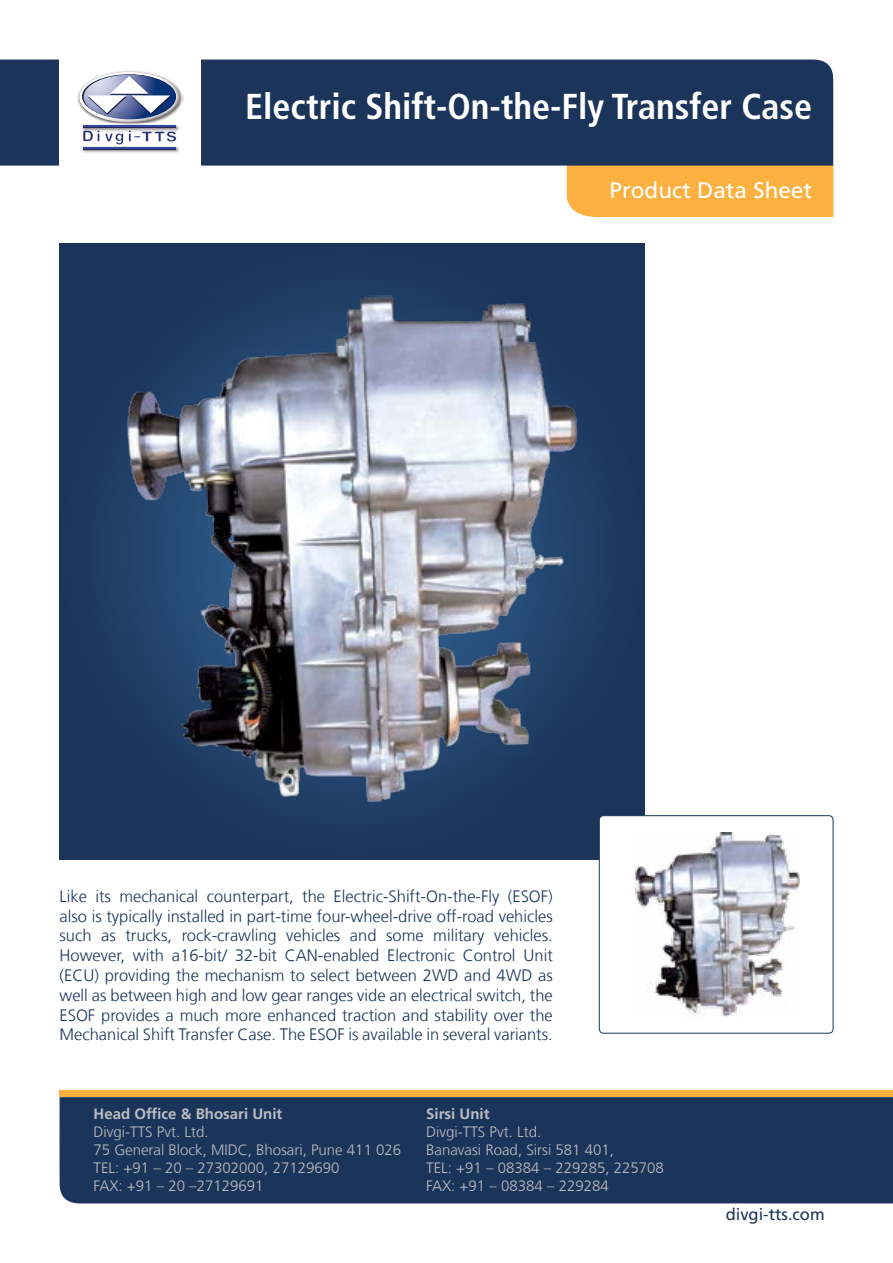
<style>
.page{position:relative;width:893px;height:1263px;background:#fff}
.page>*{position:absolute;margin:0;border:0;box-sizing:border-box;transform-origin:0 0}
.t1{font:700 condensed 36px "Frutiger LT Com";color:#fff}
.t2{font:22.5px "Frutiger LT Com";color:#fff}
.t3{font:300 16.5px/19.8px "Frutiger LT Com";color:#1b345a;text-align:justify}
.t4{font:16.5px "Frutiger LT Com";color:#1b345a}
.t5{font:300 15px/18px "Frutiger LT Com";color:#bcbec0}
.t6{font:700 15px "Frutiger LT Com";color:#bcbec0}
</style>
<div class="page">
<div style="left:567px;top:166px;width:266px;height:51px;background:#fbb040"></div>
<div style="left:0;top:60px;width:834px;height:106px;background:#1b345a"></div>
<div style="left:60px;top:1090px;width:833px;height:7px;background:#fbb040"></div>
<div style="left:59px;top:1097px;width:834px;height:106px;background:#1b345a"></div>
<div style="left:60px;top:53px;width:141px;height:122px;background:#fff"></div>
<img style="left:77px;top:70px;width:106px;height:54px">
<svg style="left:79px;top:72px;width:100px;height:50px"></svg>
<img style="left:81px;top:124px;width:99px;height:8px">
<svg style="left:83px;top:126px;width:93px;height:2px"></svg>
<img style="left:81px;top:146px;width:99px;height:7px">
<hr style="left:83px;top:147px;width:93px;height:2px;background:#33479d">
<svg style="left:83px;top:131px;width:16px;height:10px"></svg>
<svg style="left:105px;top:134px;width:18px;height:10px"></svg>
<svg style="left:129px;top:131px;width:47px;height:11px"></svg>
<div style="left:60px;top:243px;width:584px;height:617px;background:#1b345a"></div>
<div style="left:599px;top:816px;width:234px;height:217px;background:#fff;border-radius:4px"></div>
<div style="left:599px;top:815px;width:234px;height:218px;border:1px solid #1b345a;border-radius:4px"></div>
<img style="left:126px;top:296px;width:452px;height:507px">
<img style="left:635px;top:832px;width:164px;height:184px">
<h1 class="t1" style="left:245px;top:85px;width:568px">Electric Shift-On-the-Fly Transfer Case</h1>
<h2 class="t2" style="left:610px;top:177px;width:204px">Product Data Sheet</h2>
<p class="t3" style="left:60px;top:886px;width:495px">Like its mechanical counterpart, the Electric-Shift-On-the-Fly (ESOF) also is typically installed in part-time four-wheel-drive off-road vehicles such as trucks, rock-crawling vehicles and some military vehicles.<br>However, with a16-bit/ 32-bit CAN-enabled Electronic Control Unit (ECU) providing the mechanism to select between 2WD and 4WD as well as between high and low gear ranges vide an electrical switch, the ESOF provides a much more enhanced traction and stability over the Mechanical Shift Transfer Case. The ESOF is available in several variants.</p>
<p class="t6" style="left:94px;top:1105px;width:190px">Head Office &amp; Bhosari Unit</p>
<p class="t5" style="left:94px;top:1123px;width:309px">Divgi-TTS Pvt. Ltd.<br>75 General Block, MIDC, Bhosari, Pune 411 026<br>TEL: +91 – 20 – 27302000, 27129690<br>FAX: +91 – 20 –27129691</p>
<p class="t6" style="left:426px;top:1105px;width:65px">Sirsi Unit</p>
<p class="t5" style="left:426px;top:1123px;width:239px">Divgi-TTS Pvt. Ltd.<br>Banavasi Road, Sirsi 581 401,<br>TEL: +91 – 08384 – 229285, 225708<br>FAX: +91 – 08384 – 229284</p>
<p class="t4" style="left:726px;top:1205px;width:101px">divgi-tts.com</p>
</div>
